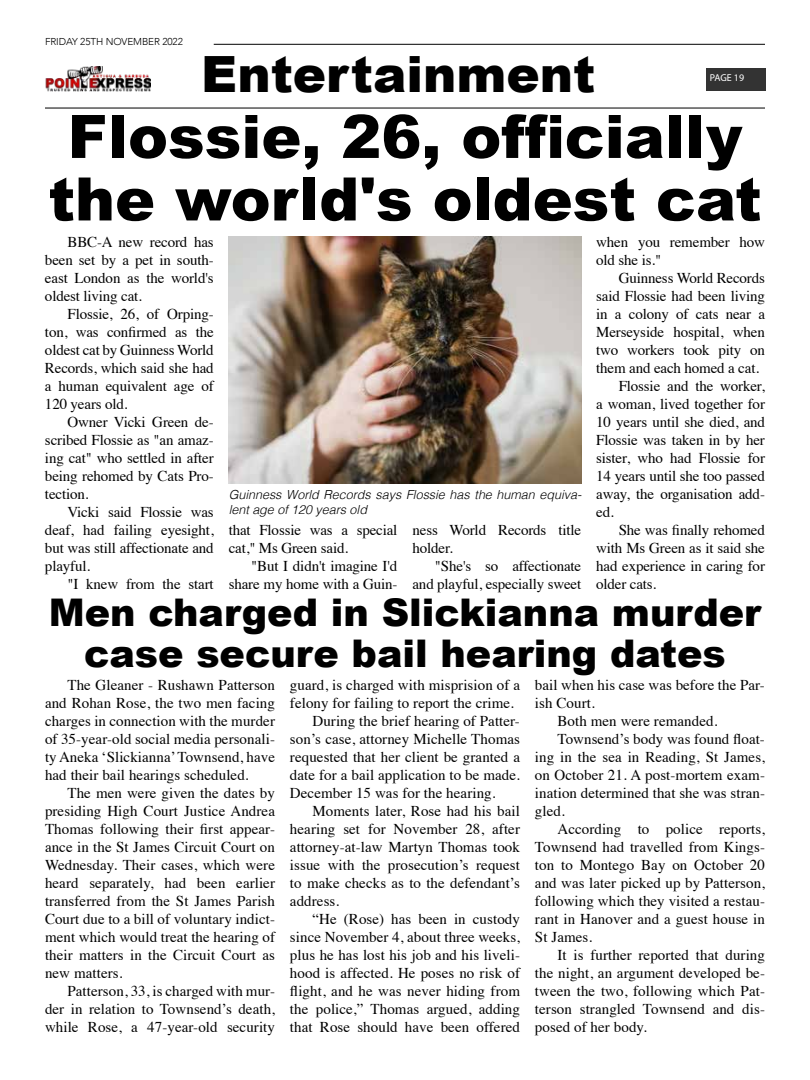
<style>
.page{position:relative;width:810px;height:1080px;background:#fff}
.page>*{position:absolute;margin:0;border:0;box-sizing:border-box;transform-origin:0 0}
.t1{font:900 60px/62.5px "Arial";color:#000;text-align:center}
.t2{font:900 50px "Arial";color:#000}
.t3{font:900 38.12px/41.2px "Arial";color:#000;text-align:center}
.t4{font:15px/18px "Times";letter-spacing:.005em;color:#000;text-align:justify}
.t5{font:italic 300 12.5px/15px "Helvetica";color:#000}
.t6{font:300 10px "Avenir";letter-spacing:-.01em;color:#000}
.t7{font:10px "Myriad Pro";letter-spacing:-.005em;color:#fff}
</style>
<div class="page">
<hr style="left:45px;top:107px;width:720px;height:2px;background:#333">
<hr style="left:214px;top:44px;width:551px;height:1px;background:#333">
<div style="left:706px;top:68px;width:60px;height:23px;background:#333"></div>
<img style="left:45px;top:66px;width:106px;height:25px">
<img style="left:229px;top:236px;width:352px;height:248px">
<p class="t6" style="left:45px;top:35px;width:139px">FRIDAY 25TH NOVEMBER 2022</p>
<h2 class="t2" style="left:201px;top:38px;width:396px">Entertainment</h2>
<p class="t7" style="left:710px;top:72px;width:36px">PAGE 19</p>
<h1 class="t1" style="left:48px;top:103px;width:715px">Flossie, 26, officially the world's oldest cat</h1>
<p class="t4" style="left:45px;top:232px;width:170px;text-indent:22px">BBC-A new record has been set by a pet in south&shy;east London as the world's oldest living cat.</p>
<p class="t4" style="left:45px;top:304px;width:170px;text-indent:22px">Flossie, 26, of Orping&shy;ton, was confirmed as the oldest cat by Guinness World Records, which said she had a human equivalent age of 120 years old.</p>
<p class="t4" style="left:45px;top:412px;width:170px;text-indent:22px">Owner Vicki Green de&shy;scribed Flossie as "an amaz&shy;ing cat" who settled in after being rehomed by Cats Pro&shy;tection.</p>
<p class="t4" style="left:45px;top:502px;width:170px;text-indent:22px">Vicki said Flossie was deaf, had failing eyesight, but was still affectionate and playful.</p>
<p class="t4" style="left:67px;top:574px;width:148px">"I knew from the start</p>
<p class="t5" style="left:229px;top:486px;width:354px">Guinness World Records says Flossie has the human equiva&shy;lent age of 120 years old</p>
<p class="t4" style="left:229px;top:520px;width:170px">that Flossie was a special cat," Ms Green said.</p>
<p class="t4" style="left:229px;top:556px;width:170px;text-align:right">"But I didn't imagine I'd share my home with a Guin-</p>
<p class="t4" style="left:412px;top:520px;width:170px">ness World Records title holder.</p>
<p class="t4" style="left:412px;top:556px;width:170px;text-align:right">"She's so affectionate and playful, especially sweet</p>
<p class="t4" style="left:596px;top:232px;width:170px">when you remember how old she is."</p>
<p class="t4" style="left:619px;top:268px;width:148px">Guinness World Records</p>
<p class="t4" style="left:596px;top:286px;width:170px">said Flossie had been living</p>
<p class="t4" style="left:596px;top:304px;width:170px">in a colony of cats near a</p>
<p class="t4" style="left:596px;top:322px;width:170px">Merseyside hospital, when</p>
<p class="t4" style="left:596px;top:340px;width:170px">two workers took pity on</p>
<p class="t4" style="left:596px;top:358px;width:164px">them and each homed a cat.</p>
<p class="t4" style="left:619px;top:376px;width:148px">Flossie and the worker,</p>
<p class="t4" style="left:596px;top:394px;width:170px">a woman, lived together for</p>
<p class="t4" style="left:596px;top:412px;width:170px">10 years until she died, and</p>
<p class="t4" style="left:596px;top:430px;width:170px">Flossie was taken in by her</p>
<p class="t4" style="left:596px;top:448px;width:170px">sister, who had Flossie for</p>
<p class="t4" style="left:596px;top:466px;width:170px">14 years until she too passed</p>
<p class="t4" style="left:596px;top:484px;width:170px">away, the organisation add-</p>
<p class="t4" style="left:596px;top:502px;width:19px">ed.</p>
<p class="t4" style="left:619px;top:520px;width:148px">She was finally rehomed</p>
<p class="t4" style="left:596px;top:538px;width:170px">with Ms Green as it said she</p>
<p class="t4" style="left:596px;top:556px;width:170px">had experience in caring for</p>
<p class="t4" style="left:596px;top:574px;width:62px">older cats.</p>
<h3 class="t3" style="left:49px;top:591px;width:714px">Men charged in Slickianna murder case secure bail hearing dates</h3>
<p class="t4" style="left:45px;top:675px;width:232px;text-indent:22px">The Gleaner - Rushawn Patterson and Rohan Rose, the two men facing charges in connection with the murder of 35-year-old social media personali&shy;ty Aneka ‘Slickianna’ Townsend, have had their bail hearings scheduled.</p>
<p class="t4" style="left:45px;top:783px;width:232px;text-indent:22px">The men were given the dates by presiding High Court Justice Andrea Thomas following their first appear&shy;ance in the St James Circuit Court on Wednesday. Their cases, which were heard separately, had been earlier transferred from the St James Parish Court due to a bill of voluntary indict&shy;ment which would treat the hearing of their matters in the Circuit Court as new matters.</p>
<p class="t4" style="left:45px;top:981px;width:232px;text-indent:22px">Patterson, 33, is charged with mur&shy;der in relation to Townsend’s death, while Rose, a 47-year-old security</p>
<p class="t4" style="left:290px;top:675px;width:232px">guard, is charged with misprision of a</p>
<p class="t4" style="left:290px;top:693px;width:226px">felony for failing to report the crime.</p>
<p class="t4" style="left:312px;top:711px;width:209px">During the brief hearing of Patter-</p>
<p class="t4" style="left:290px;top:729px;width:232px">son’s case, attorney Michelle Thomas</p>
<p class="t4" style="left:290px;top:747px;width:232px">requested that her client be granted a</p>
<p class="t4" style="left:290px;top:765px;width:232px">date for a bail application to be made.</p>
<p class="t4" style="left:290px;top:783px;width:207px">December 15 was for the hearing.</p>
<p class="t4" style="left:312px;top:801px;width:209px">Moments later, Rose had his bail</p>
<p class="t4" style="left:290px;top:819px;width:232px">hearing set for November 28, after</p>
<p class="t4" style="left:290px;top:837px;width:232px">attorney-at-law Martyn Thomas took</p>
<p class="t4" style="left:290px;top:855px;width:232px">issue with the prosecution’s request</p>
<p class="t4" style="left:290px;top:873px;width:232px">to make checks as to the defendant’s</p>
<p class="t4" style="left:290px;top:891px;width:51px">address.</p>
<p class="t4" style="left:312px;top:909px;width:209px">“He (Rose) has been in custody</p>
<p class="t4" style="left:290px;top:927px;width:232px">since November 4, about three weeks,</p>
<p class="t4" style="left:290px;top:945px;width:232px">plus he has lost his job and his liveli-</p>
<p class="t4" style="left:290px;top:963px;width:232px">hood is affected. He poses no risk of</p>
<p class="t4" style="left:290px;top:981px;width:232px">flight, and he was never hiding from</p>
<p class="t4" style="left:290px;top:999px;width:232px">the police,” Thomas argued, adding</p>
<p class="t4" style="left:290px;top:1017px;width:232px">that Rose should have been offered</p>
<p class="t4" style="left:535px;top:675px;width:231px">bail when his case was before the Par-</p>
<p class="t4" style="left:535px;top:693px;width:61px">ish Court.</p>
<p class="t4" style="left:557px;top:711px;width:161px">Both men were remanded.</p>
<p class="t4" style="left:557px;top:729px;width:209px">Townsend’s body was found float-</p>
<p class="t4" style="left:535px;top:747px;width:232px">ing in the sea in Reading, St James,</p>
<p class="t4" style="left:535px;top:765px;width:232px">on October 21. A post-mortem exam-</p>
<p class="t4" style="left:535px;top:783px;width:232px">ination determined that she was stran-</p>
<p class="t4" style="left:535px;top:801px;width:31px">gled.</p>
<p class="t4" style="left:557px;top:819px;width:209px">According to police reports,</p>
<p class="t4" style="left:535px;top:837px;width:232px">Townsend had travelled from Kings-</p>
<p class="t4" style="left:535px;top:855px;width:232px">ton to Montego Bay on October 20</p>
<p class="t4" style="left:535px;top:873px;width:232px">and was later picked up by Patterson,</p>
<p class="t4" style="left:535px;top:891px;width:232px">following which they visited a restau-</p>
<p class="t4" style="left:535px;top:909px;width:232px">rant in Hanover and a guest house in</p>
<p class="t4" style="left:535px;top:927px;width:59px">St James.</p>
<p class="t4" style="left:557px;top:945px;width:209px">It is further reported that during</p>
<p class="t4" style="left:535px;top:963px;width:232px">the night, an argument developed be-</p>
<p class="t4" style="left:535px;top:981px;width:232px">tween the two, following which Pat-</p>
<p class="t4" style="left:535px;top:999px;width:232px">terson strangled Townsend and dis-</p>
<p class="t4" style="left:535px;top:1017px;width:113px">posed of her body.</p>
</div>
